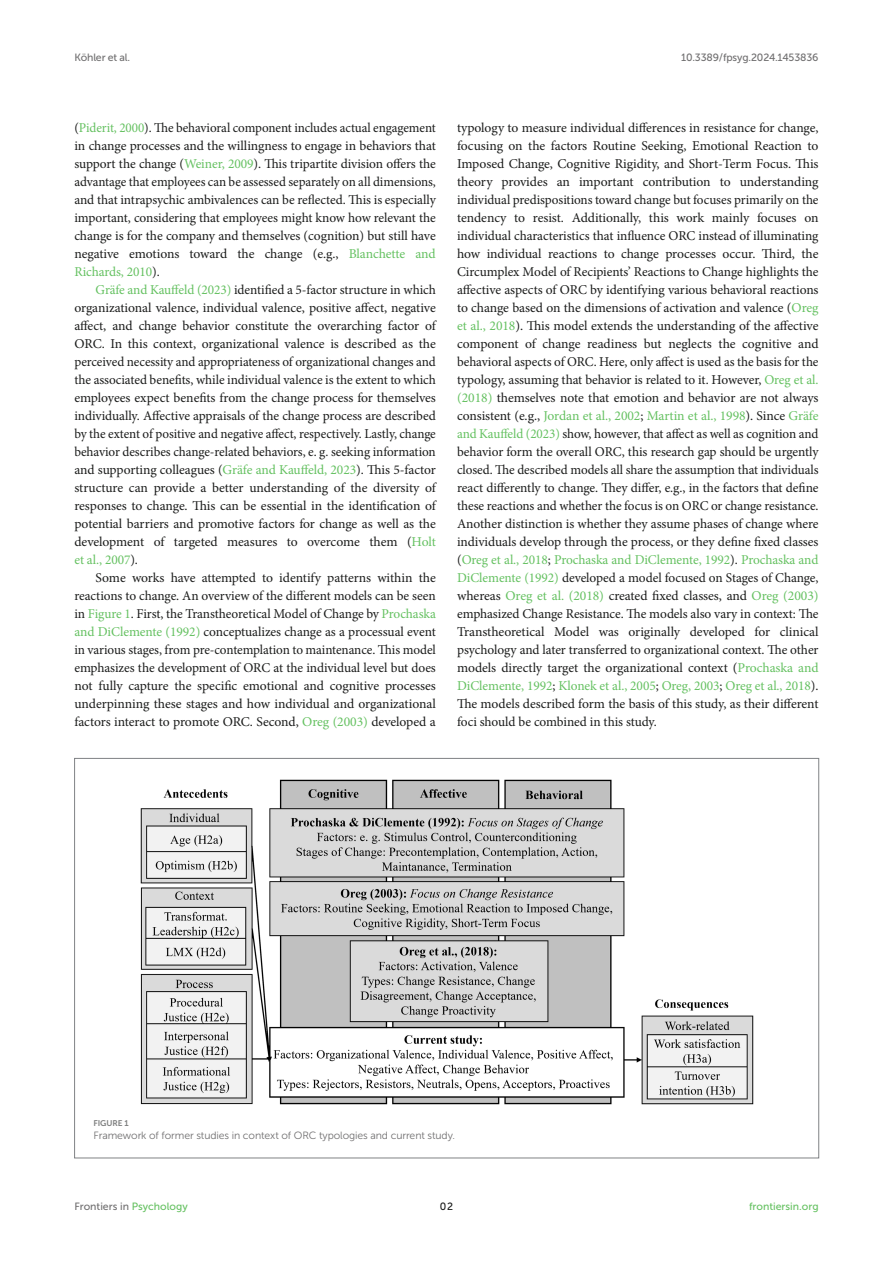
<style>
.page{position:relative;width:893px;height:1263px;background:#fff}
.page>*{position:absolute;margin:0;border:0;box-sizing:border-box;transform-origin:0 0}
.TEXT{font:13.5px/18px "Minion Pro";letter-spacing:-.01em;color:#1b1c1b;text-align:justify}
.FIG_LEG{font:10.5px "Museo Sans 300";letter-spacing:-.01em;color:#706f70}
.t1{font:10.5px "Museo Sans 500";letter-spacing:-.015em;color:#706f70}
.t2{font:10.5px "Museo Sans 500";color:#65c161}
.t3{font:10.5px "Museo Sans 500";color:#1b1c1b}
.FIG_HD{font:8.25px "Museo Sans 700";letter-spacing:-.01em;color:#7e7f7f}
.s1{color:#65c161}
</style>
<div class="page">
<img style="left:140px;top:779px;width:614px;height:326px">
<p class="t1" style="left:74px;top:51px;width:57px">Köhler et al.</p>
<p class="t1" style="left:681px;top:51px;width:139px">10.3389/fpsyg.2024.1453836</p>
<p class="TEXT" style="left:74px;top:119px;width:363px">(<span class="s1">Piderit, 2000</span>). The behavioral component includes actual engagement in change processes and the willingness to engage in behaviors that support the change (<span class="s1">Weiner, 2009</span>). This tripartite division offers the advantage that employees can be assessed separately on all dimensions, and that intrapsychic ambivalences can be reflected. This is especially important, considering that employees might know how relevant the change is for the company and themselves (cognition) but still have negative emotions toward the change (e.g., <span class="s1">Blanchette and Richards, 2010</span>).</p>
<p class="TEXT" style="left:74px;top:281px;width:363px;text-indent:21px"><span class="s1">Gräfe and Kauffeld (2023)</span> identified a 5-factor structure in which organizational valence, individual valence, positive affect, negative affect, and change behavior constitute the overarching factor of ORC. In this context, organizational valence is described as the perceived necessity and appropriateness of organizational changes and the associated benefits, while individual valence is the extent to which employees expect benefits from the change process for themselves individually. Affective appraisals of the change process are described by the extent of positive and negative affect, respectively. Lastly, change behavior describes change-related behaviors, e. g. seeking information and supporting colleagues (<span class="s1">Gräfe and Kauffeld, 2023</span>). This 5-factor structure can provide a better understanding of the diversity of responses to change. This can be essential in the identification of potential barriers and promotive factors for change as well as the development of targeted measures to overcome them (<span class="s1">Holt et al., 2007</span>).</p>
<p class="TEXT" style="left:74px;top:569px;width:363px;text-indent:21px">Some works have attempted to identify patterns within the reactions to change. An overview of the different models can be seen in <span class="s1">Figure 1</span>. First, the Transtheoretical Model of Change by <span class="s1">Prochaska and DiClemente (1992)</span> conceptualizes change as a processual event in various stages, from pre-contemplation to maintenance. This model emphasizes the development of ORC at the individual level but does not fully capture the specific emotional and cognitive processes underpinning these stages and how individual and organizational factors interact to promote ORC. Second, <span class="s1">Oreg (2003)</span> developed a</p>
<p class="TEXT" style="left:457px;top:119px;width:363px">typology to measure individual differences in resistance for change, focusing on the factors Routine Seeking, Emotional Reaction to Imposed Change, Cognitive Rigidity, and Short-Term Focus. This theory provides an important contribution to understanding individual predispositions toward change but focuses primarily on the tendency to resist. Additionally, this work mainly focuses on individual characteristics that influence ORC instead of illuminating how individual reactions to change processes occur. Third, the Circumplex Model of Recipients’ Reactions to Change highlights the affective aspects of ORC by identifying various behavioral reactions to change based on the dimensions of activation and valence (<span class="s1">Oreg et al., 2018</span>). This model extends the understanding of the affective component of change readiness but neglects the cognitive and behavioral aspects of ORC. Here, only affect is used as the basis for the typology, assuming that behavior is related to it. However, <span class="s1">Oreg et al. (2018)</span> themselves note that emotion and behavior are not always consistent (e.g., <span class="s1">Jordan et al., 2002</span>; <span class="s1">Martin et al., 1998</span>). Since <span class="s1">Gräfe and Kauffeld (2023)</span> show, however, that affect as well as cognition and behavior form the overall ORC, this research gap should be urgently closed. The described models all share the assumption that individuals react differently to change. They differ, e.g., in the factors that define these reactions and whether the focus is on ORC or change resistance.<br>Another distinction is whether they assume phases of change where individuals develop through the process, or they define fixed classes (<span class="s1">Oreg et al., 2018</span>; <span class="s1">Prochaska and DiClemente, 1992</span>). <span class="s1">Prochaska and DiClemente (1992)</span> developed a model focused on Stages of Change, whereas <span class="s1">Oreg et al. (2018)</span> created fixed classes, and <span class="s1">Oreg (2003) </span>emphasized Change Resistance. The models also vary in context: The Transtheoretical Model was originally developed for clinical psychology and later transferred to organizational context. The other models directly target the organizational context (<span class="s1">Prochaska and DiClemente, 1992</span>; <span class="s1">Klonek et al., 2005</span>; <span class="s1">Oreg, 2003</span>; <span class="s1">Oreg et al., 2018</span>).<br>The models described form the basis of this study, as their different foci should be combined in this study.</p>
<p class="FIG_HD" style="left:94px;top:1118px;width:37px">FIGURE 1</p>
<p class="FIG_LEG" style="left:94px;top:1130px;width:363px">Framework of former studies in context of ORC typologies and current study.</p>
<p class="t1" style="left:74px;top:1200px;width:115px">Frontiers in <span class="s1">Psychology</span></p>
<p class="t3" style="left:440px;top:1200px;width:15px">02</p>
<p class="t2" style="left:749px;top:1200px;width:71px">frontiersin.org</p>
</div>
